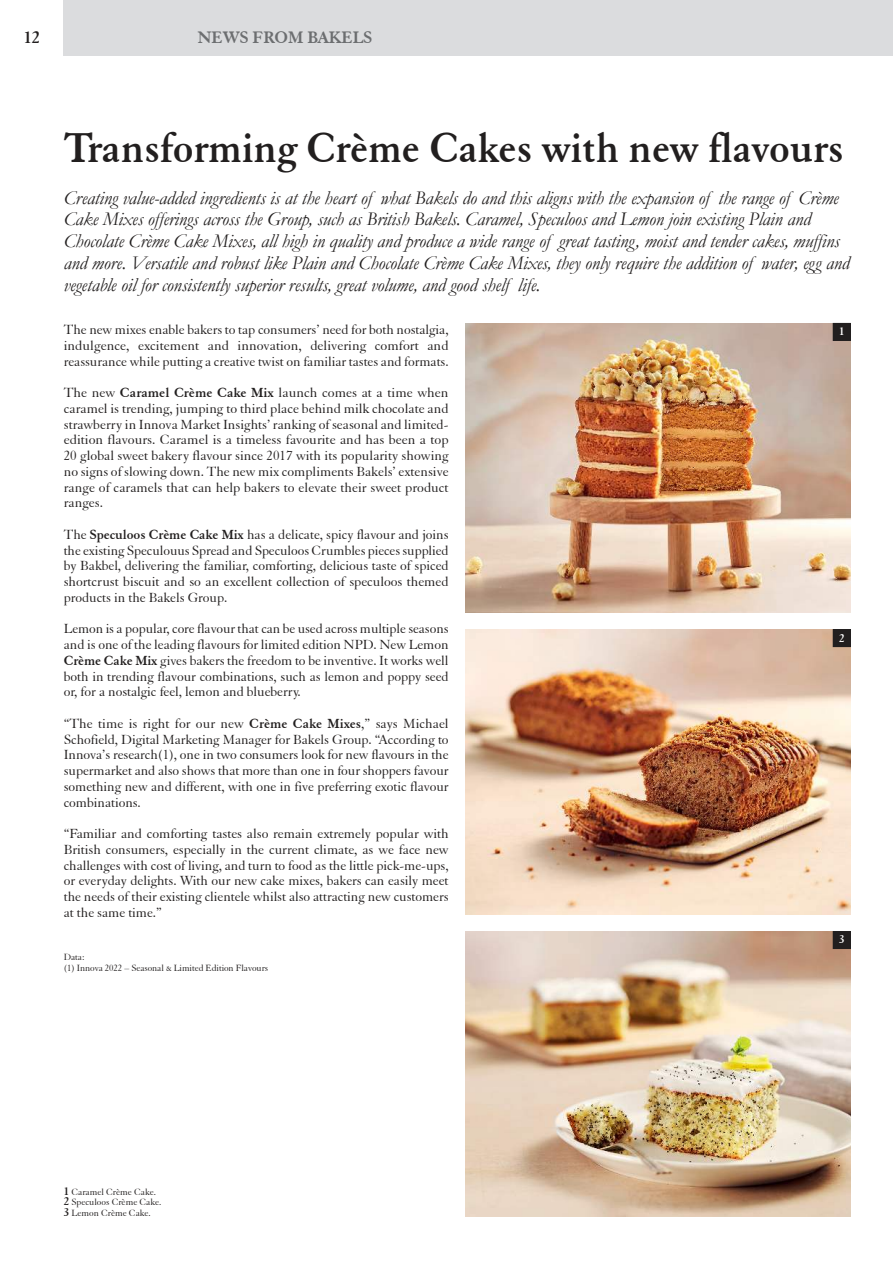
<style>
.page{position:relative;width:893px;height:1263px;background:#fff}
.page>*{position:absolute;margin:0;border:0;box-sizing:border-box;transform-origin:0 0}
.t1{font:700 45px "Elegant Garamond BT";letter-spacing:-.005em;color:#221f1f;scale:.96 1}
.t2{font:italic 19.5px/21.8px "Garamond";letter-spacing:-.005em;color:#221f1f}
.t3{font:700 18px "Elegant Garamond BT";color:#6c6e70}
.t4{font:700 18px "Elegant Garamond BT";color:#221f1f}
.t5{font:14.25px/15.8px "Elegant Garamond BT";letter-spacing:-.005em;color:#221f1f;text-align:justify}
.t6{font:700 12px "Elegant Garamond BT";color:#fff}
.t7{font:9.75px/10.5px "Elegant Garamond BT";color:#221f1f}
.s1{font-weight:700}
.s2{font-weight:700;font-size:12px}
</style>
<div class="page">
<div style="left:64px;top:0;width:829px;height:55px;background:#dbdcde"></div>
<img style="left:466px;top:323px;width:384px;height:289px">
<img style="left:466px;top:629px;width:384px;height:285px">
<img style="left:466px;top:931px;width:384px;height:285px">
<div style="left:833px;top:323px;width:17px;height:17px;background:#221f1f"></div>
<div style="left:833px;top:323px;width:17px;height:18px;border:1px solid #221f1f"></div>
<div style="left:833px;top:630px;width:17px;height:17px;background:#221f1f"></div>
<div style="left:833px;top:629px;width:17px;height:18px;border:1px solid #221f1f"></div>
<div style="left:833px;top:931px;width:17px;height:17px;background:#221f1f"></div>
<div style="left:833px;top:931px;width:17px;height:18px;border:1px solid #221f1f"></div>
<p class="t4" style="left:24px;top:31px;width:18px">12</p>
<p class="t3" style="left:198px;top:31px;width:176px">NEWS FROM BAKELS</p>
<h1 class="t1" style="left:64px;top:131px;width:814px">Transforming Crème Cakes with new flavours</h1>
<p class="t2" style="left:64px;top:189px;width:787px">Creating value-added ingredients is at the heart of what Bakels do and this aligns with the expansion of the range of Crème Cake Mixes offerings across the Group, such as British Bakels. Caramel, Speculoos and Lemon join existing Plain and Chocolate Crème Cake Mixes, all high in quality and produce a wide range of great tasting, moist and tender cakes, muffins and more. Versatile and robust like Plain and Chocolate Crème Cake Mixes, they only require the addition of water, egg and vegetable oil for consistently superior results, great volume, and good shelf life.</p>
<p class="t5" style="left:64px;top:323px;width:386px">The new mixes enable bakers to tap consumers’ need for both nostalgia, indulgence, excitement and innovation, delivering comfort and reassurance while putting a creative twist on familiar tastes and formats.</p>
<p class="t5" style="left:64px;top:386px;width:386px">The new <span class="s1">Caramel Crème Cake Mix</span> launch comes at a time when caramel is trending, jumping to third place behind milk chocolate and strawberry in Innova Market Insights’ ranking of seasonal and limited&shy;edition flavours. Caramel is a timeless favourite and has been a top 20 global sweet bakery flavour since 2017 with its popularity showing no signs of slowing down. The new mix compliments Bakels’ extensive range of caramels that can help bakers to elevate their sweet product ranges.</p>
<p class="t5" style="left:64px;top:527px;width:386px">The <span class="s1">Speculoos Crème Cake Mix</span> has a delicate, spicy flavour and joins the existing Speculouus Spread and Speculoos Crumbles pieces supplied by Bakbel, delivering the familiar, comforting, delicious taste of spiced shortcrust biscuit and so an excellent collection of speculoos themed products in the Bakels Group.</p>
<p class="t5" style="left:64px;top:622px;width:386px">Lemon is a popular, core flavour that can be used across multiple seasons and is one of the leading flavours for limited edition NPD. New Lemon <span class="s1">Crème Cake Mix</span> gives bakers the freedom to be inventive. It works well both in trending flavour combinations, such as lemon and poppy seed or, for a nostalgic feel, lemon and blueberry.</p>
<p class="t5" style="left:64px;top:716px;width:386px">“The time is right for our new <span class="s1">Crème Cake Mixes</span>,” says Michael Schofield, Digital Marketing Manager for Bakels Group. “According to Innova’s research(1), one in two consumers look for new flavours in the supermarket and also shows that more than one in four shoppers favour something new and different, with one in five preferring exotic flavour combinations.</p>
<p class="t5" style="left:64px;top:827px;width:386px">“Familiar and comforting tastes also remain extremely popular with British consumers, especially in the current climate, as we face new challenges with cost of living, and turn to food as the little pick-me-ups, or everyday delights. With our new cake mixes, bakers can easily meet the needs of their existing clientele whilst also attracting new customers at the same time.”</p>
<p class="t7" style="left:64px;top:952px;width:206px;line-height:11.2px">Data:<br>(1) Innova 2022 – Seasonal &amp; Limited Edition Flavours</p>
<p class="t6" style="left:839px;top:327px;width:7px">1</p>
<p class="t6" style="left:839px;top:633px;width:7px">2</p>
<p class="t6" style="left:839px;top:935px;width:7px">3</p>
<p class="t7" style="left:64px;top:1187px;width:99px"><span class="s2">1</span> Caramel Crème Cake.<br><span class="s2">2</span> Speculoos Crème Cake.<br><span class="s2">3</span> Lemon Crème Cake.</p>
</div>
